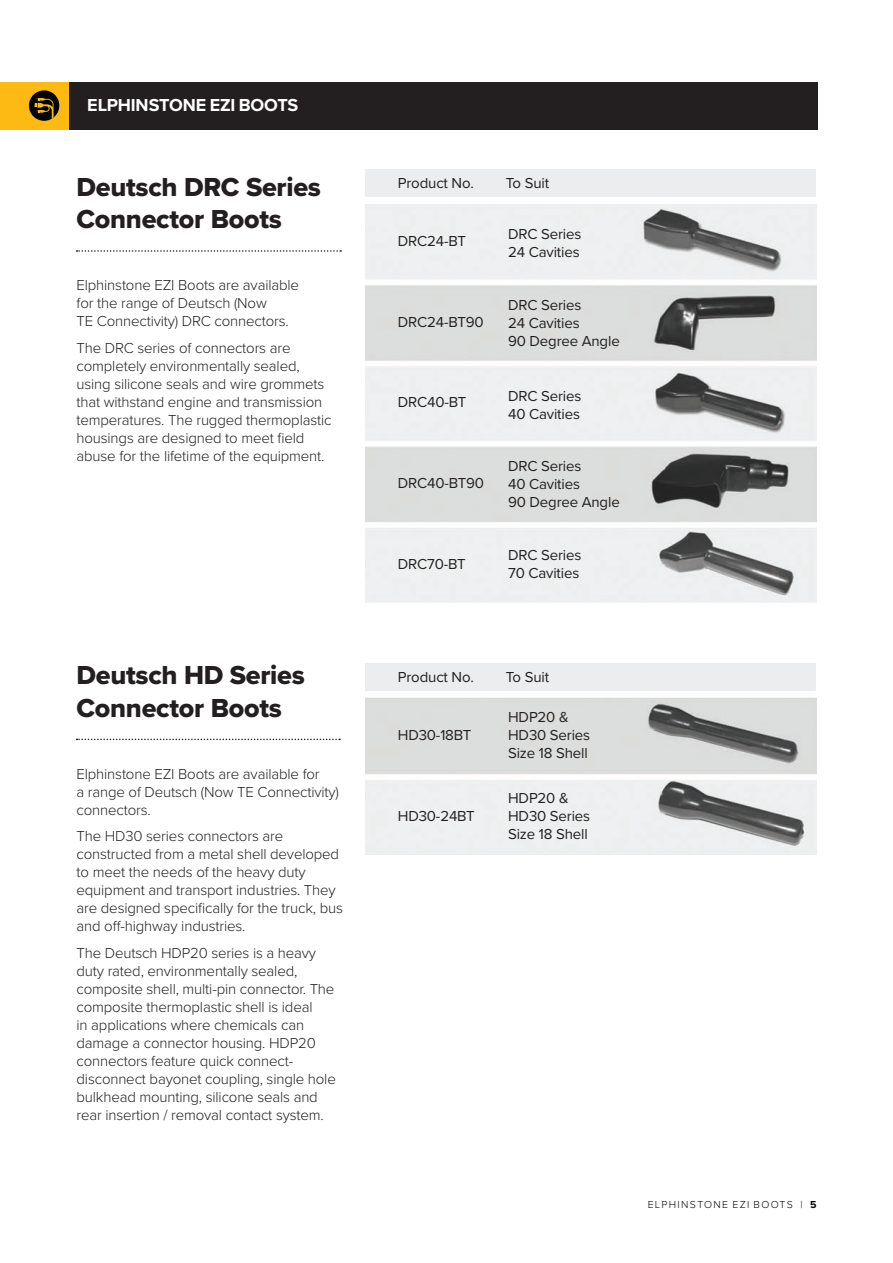
<style>
.page{position:relative;width:893px;height:1263px;background:#fff}
.page>*{position:absolute;margin:0;border:0;box-sizing:border-box;transform-origin:0 0}
.Subheads{font:27px/32.4px "Proxima Nova Extrabld";letter-spacing:-.01em;color:#231f20}
.Page_Section_Title{font:700 18px "Proxima Nova";letter-spacing:-.01em;color:#fff}
.t1{font:300 15px/18px "Proxima Nova";letter-spacing:-.01em;color:#231f20}
.t2{font:15px/18px "Proxima Nova";letter-spacing:-.01em;color:#231f20}
.t3{font:300 10.5px "Proxima Nova";letter-spacing:.125em;color:#000103}
.s1{font-weight:700}
</style>
<div class="page">
<svg style="left:77px;top:250px;width:264px;height:2px"></svg>
<svg style="left:77px;top:739px;width:263px;height:1px"></svg>
<img style="left:366px;top:697px;width:450px;height:157px">
<div style="left:365px;top:663px;width:451px;height:28px;background:#ecedee"></div>
<img style="left:366px;top:205px;width:450px;height:398px">
<div style="left:365px;top:169px;width:451px;height:28px;background:#ecedee"></div>
<div style="left:68px;top:82px;width:749px;height:48px;background:#231f20"></div>
<div style="left:0;top:82px;width:68px;height:48px;background:#fcba13"></div>
<div style="left:29px;top:90px;width:30px;height:31px;background:#000103;border-radius:50%"></div>
<svg style="left:34px;top:98px;width:20px;height:21px"></svg>
<p class="Page_Section_Title" style="left:87px;top:92px;width:213px">ELPHINSTONE EZI BOOTS</p>
<p class="Subheads" style="left:77px;top:170px;width:246px">Deutsch DRC Series<br>Connector Boots</p>
<p class="t1" style="left:77px;top:276px;width:224px">Elphinstone EZI Boots are available for the range of Deutsch (Now<br>TE Connectivity) DRC connectors.</p>
<p class="t1" style="left:77px;top:338px;width:257px">The DRC series of connectors are completely environmentally sealed, using silicone seals and wire grommets that withstand engine and transmission temperatures. The rugged thermoplastic housings are designed to meet field abuse for the lifetime of the equipment.</p>
<p class="t2" style="left:398px;top:173px;width:77px">Product No.</p>
<p class="t2" style="left:506px;top:173px;width:45px">To Suit</p>
<p class="t2" style="left:398px;top:231px;width:70px">DRC24-BT</p>
<p class="t2" style="left:398px;top:312px;width:87px">DRC24-BT90</p>
<p class="t2" style="left:398px;top:392px;width:70px">DRC40-BT</p>
<p class="t2" style="left:398px;top:473px;width:88px">DRC40-BT90</p>
<p class="t2" style="left:398px;top:555px;width:69px">DRC70-BT</p>
<p class="t2" style="left:508px;top:224px;width:75px">DRC Series<br>24 Cavities</p>
<p class="t2" style="left:508px;top:295px;width:113px">DRC Series<br>24 Cavities<br>90 Degree Angle</p>
<p class="t2" style="left:508px;top:386px;width:75px">DRC Series<br>40 Cavities</p>
<p class="t2" style="left:508px;top:456px;width:113px">DRC Series<br>40 Cavities<br>90 Degree Angle</p>
<p class="t2" style="left:508px;top:546px;width:75px">DRC Series<br>70 Cavities</p>
<p class="Subheads" style="left:77px;top:659px;width:230px">Deutsch HD Series<br>Connector Boots</p>
<p class="t2" style="left:398px;top:667px;width:77px">Product No.</p>
<p class="t2" style="left:506px;top:667px;width:45px">To Suit</p>
<p class="t2" style="left:508px;top:707px;width:84px">HDP20 &amp;<br>HD30 Series<br>Size 18 Shell</p>
<p class="t2" style="left:508px;top:788px;width:84px">HDP20 &amp;<br>HD30 Series<br>Size 18 Shell</p>
<p class="t2" style="left:398px;top:725px;width:75px">HD30-18BT</p>
<p class="t1" style="left:77px;top:764px;width:264px">Elphinstone EZI Boots are available for<br>a range of Deutsch (Now TE Connectivity) connectors.</p>
<p class="t1" style="left:77px;top:826px;width:268px">The HD30 series connectors are constructed from a metal shell developed to meet the needs of the heavy duty equipment and transport industries. They are designed specifically for the truck, bus and off-highway industries.</p>
<p class="t1" style="left:77px;top:943px;width:261px">The Deutsch HDP20 series is a heavy duty rated, environmentally sealed, composite shell, multi-pin connector. The composite thermoplastic shell is ideal<br>in applications where chemicals can damage a connector housing. HDP20 connectors feature quick connect&shy;disconnect bayonet coupling, single hole bulkhead mounting, silicone seals and rear insertion / removal contact system.</p>
<p class="t2" style="left:398px;top:806px;width:78px">HD30-24BT</p>
<p class="t3" style="left:648px;top:1196px;width:170px">ELPHINSTONE EZI BOOTS | <span class="s1">5</span></p>
</div>
